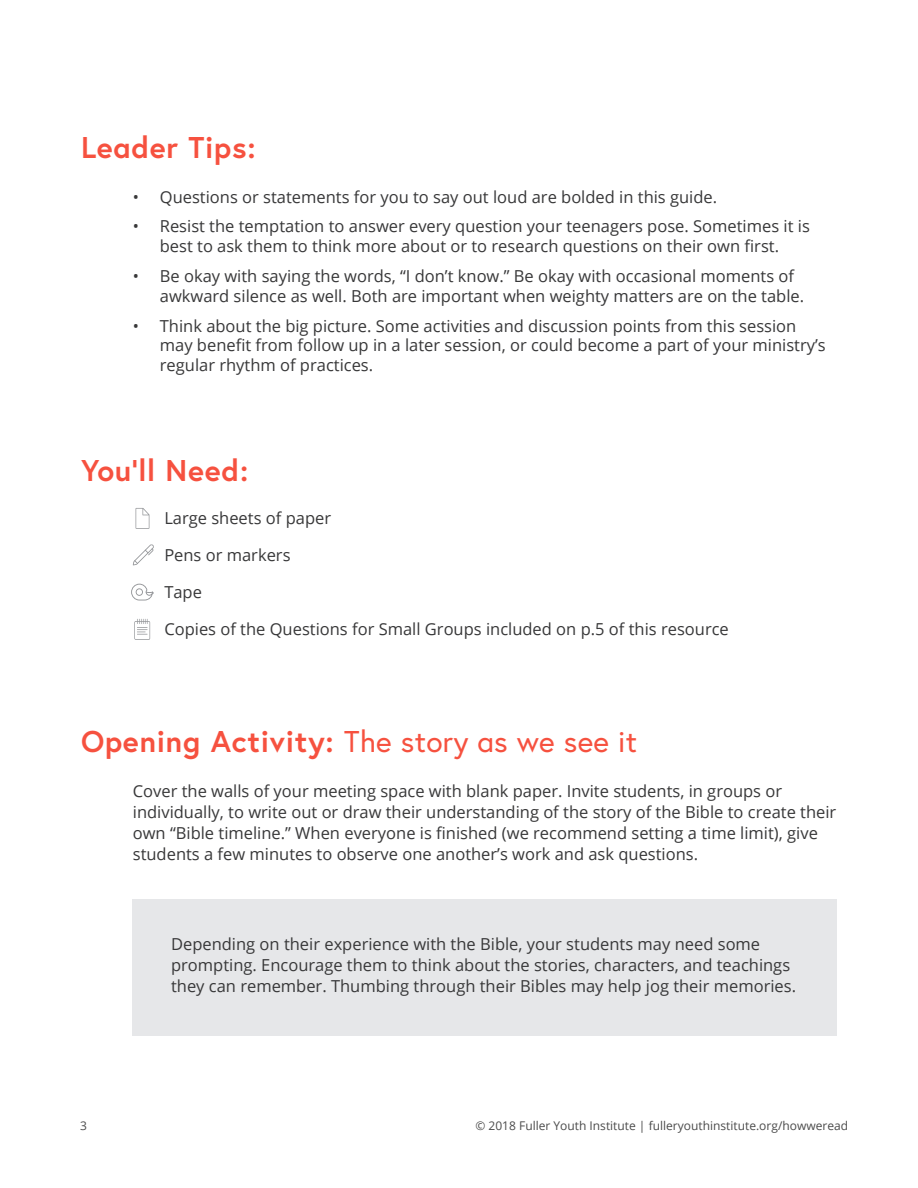
<style>
.page{position:relative;width:918px;height:1188px;background:#fff}
.page>*{position:absolute;margin:0;border:0;box-sizing:border-box;transform-origin:0 0}
.t1{font:30px "Europa";letter-spacing:.01em;color:#f6513f}
.t2{font:700 30px "Europa";letter-spacing:.025em;color:#f6513f}
.t3{font:16.5px/21px "Open Sans";color:#383839}
.t4{font:12px "Open Sans";color:#4b4b4b}
.s1{font-weight:700}
</style>
<div class="page">
<div style="left:133px;top:899px;width:704px;height:136px;background:#e6e7e9"></div>
<svg style="left:136px;top:508px;width:13px;height:21px"></svg>
<svg style="left:133px;top:544px;width:21px;height:21px"></svg>
<svg style="left:131px;top:584px;width:23px;height:17px"></svg>
<svg style="left:134px;top:619px;width:16px;height:21px"></svg>
<p class="t2" style="left:81px;top:127px;width:176px">Leader Tips:</p>
<p class="t3" style="left:133px;top:186px;width:586px">• Questions or statements for you to say out loud are bolded in this guide.</p>
<p class="t3" style="left:133px;top:216px;width:679px;line-height:19.8px;text-align:center">• Resist the temptation to answer every question your teenagers pose. Sometimes it is best to ask them to think more about or to research questions on their own first.</p>
<p class="t3" style="left:160px;top:266px;width:646px;line-height:19.8px;text-indent:-27px">• Be okay with saying the words, “I don’t know.” Be okay with occasional moments of awkward silence as well. Both are important when weighty matters are on the table.</p>
<p class="t3" style="left:160px;top:315px;width:667px;line-height:19.8px;text-indent:-27px">• Think about the big picture. Some activities and discussion points from this session may benefit from follow up in a later session, or could become a part of your ministry’s regular rhythm of practices.</p>
<p class="t2" style="left:81px;top:450px;width:169px">You’ll Need:</p>
<p class="t3" style="left:164px;top:507px;width:168px">Large sheets of paper</p>
<p class="t3" style="left:164px;top:544px;width:128px">Pens or markers</p>
<p class="t3" style="left:164px;top:581px;width:39px">Tape</p>
<p class="t3" style="left:164px;top:618px;width:566px">Copies of the Questions for Small Groups included on p.5 of this resource</p>
<p class="t1" style="left:81px;top:722px;width:558px"><span class="s1">Opening Activity:</span> The story as we see it</p>
<p class="t3" style="left:133px;top:780px;width:705px">Cover the walls of your meeting space with blank paper. Invite students, in groups or individually, to write out or draw their understanding of the story of the Bible to create their own “Bible timeline.” When everyone is finished (we recommend setting a time limit), give students a few minutes to observe one another’s work and ask questions.</p>
<p class="t3" style="left:171px;top:933px;width:627px">Depending on their experience with the Bible, your students may need some prompting. Encourage them to think about the stories, characters, and teachings they can remember. Thumbing through their Bibles may help jog their memories.</p>
<p class="t4" style="left:80px;top:1117px;width:8px">3</p>
<p class="t4" style="left:475px;top:1117px;width:374px">© 2018 Fuller Youth Institute | fulleryouthinstitute.org/howweread</p>
</div>
